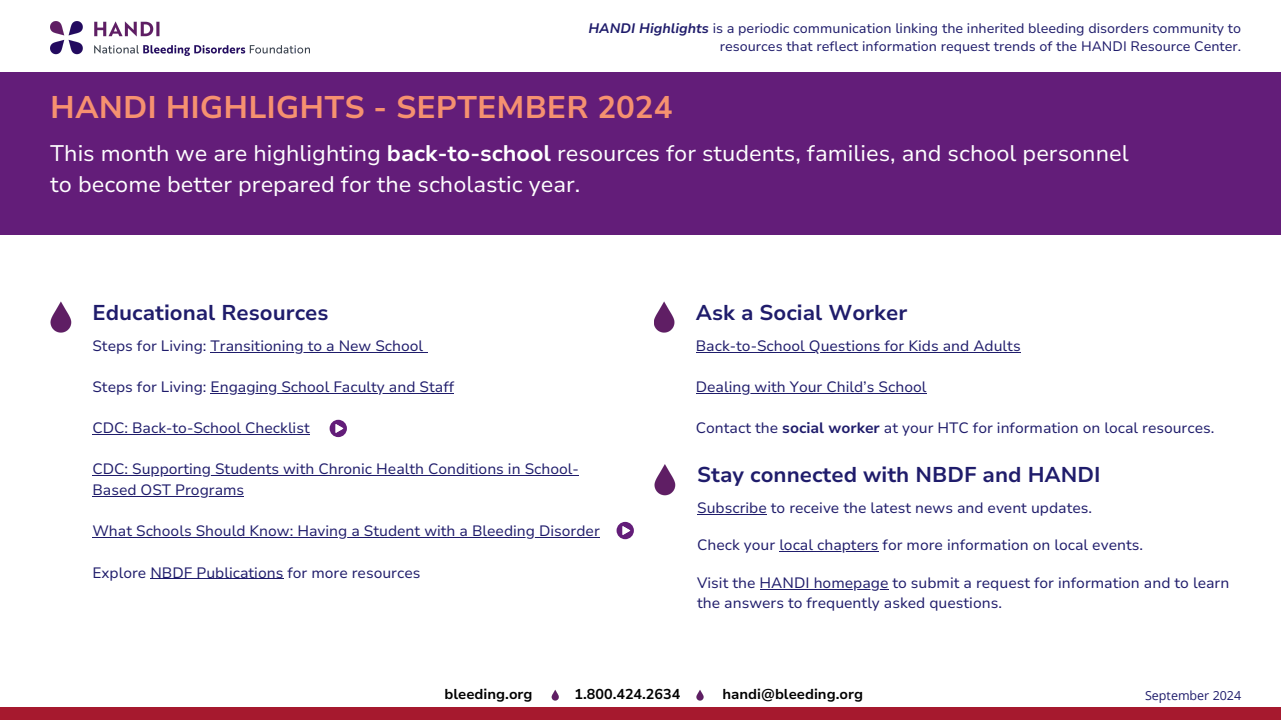
<style>
.page{position:relative;width:1281px;height:720px;background:#fff}
.page>*{position:absolute;margin:0;border:0;box-sizing:border-box;transform-origin:0 0}
.t1{font:700 31.25px "Nunito Sans 10 pt";color:#f69170}
.t2{font:22.5px/31px "Nunito Sans 10 pt";color:#fff}
.t3{font:700 21.38px "Nunito Sans 10 pt";color:#1f1c6b}
.t4{font:15px "Nunito Sans 10 pt";color:#1f1c6b}
.t5{font:700 14.25px "Nunito Sans 10 pt";color:#000}
.t6{font:13.75px/18.8px "Nunito Sans 10 pt";color:#1f1c6b;text-align:right}
.t7{font:12.5px "Open Sans";color:#1f1c6b}
.s1{font-weight:700;font-style:italic}
.s2{font-weight:700}
</style>
<div class="page">
<div style="left:0;top:708px;width:1280px;height:12px;background:#a6192e"></div>
<div style="left:0;top:72px;width:1281px;height:162px;background:#631d79"></div>
<img style="left:50px;top:21px;width:259px;height:35px">
<svg style="left:551px;top:690px;width:8px;height:10px"></svg>
<svg style="left:696px;top:690px;width:7px;height:10px"></svg>
<img style="left:654px;top:464px;width:21px;height:31px">
<hr style="left:697px;top:514px;width:70px;height:1px;background:#1f1c6b">
<hr style="left:779px;top:551px;width:99px;height:1px;background:#1f1c6b">
<hr style="left:759px;top:589px;width:129px;height:1px;background:#1f1c6b">
<img style="left:654px;top:301px;width:21px;height:32px">
<hr style="left:696px;top:352px;width:324px;height:1px;background:#1f1c6b">
<hr style="left:696px;top:393px;width:230px;height:1px;background:#1f1c6b">
<img style="left:51px;top:301px;width:20px;height:32px">
<hr style="left:211px;top:352px;width:212px;height:1px;background:#1f1c6b">
<hr style="left:211px;top:393px;width:243px;height:1px;background:#1f1c6b">
<hr style="left:92px;top:434px;width:218px;height:1px;background:#1f1c6b">
<hr style="left:92px;top:475px;width:487px;height:1px;background:#1f1c6b">
<hr style="left:92px;top:496px;width:152px;height:1px;background:#1f1c6b">
<hr style="left:92px;top:537px;width:508px;height:1px;background:#1f1c6b">
<hr style="left:150px;top:578px;width:133px;height:1px;background:#1f1c6b">
<svg style="left:330px;top:420px;width:17px;height:17px"></svg>
<svg style="left:616px;top:522px;width:18px;height:17px"></svg>
<h4 class="t6" style="left:588px;top:19px;width:654px"><span class="s1">HANDI Highlights</span> is a periodic communication linking the inherited bleeding disorders community to resources that reflect information request trends of the HANDI Resource Center.</h4>
<p class="t1" style="left:50px;top:86px;width:623px">HANDI HIGHLIGHTS - SEPTEMBER 2024</p>
<h4 class="t2" style="left:50px;top:139px;width:1080px">This month we are highlighting <span class="s2">back-to-school</span> resources for students, families, and school personnel to become better prepared for the scholastic year.</h4>
<p class="t3" style="left:92px;top:298px;width:238px">Educational Resources</p>
<h4 class="t4" style="left:92px;top:335px;width:332px">Steps for Living: Transitioning to a New School</h4>
<h4 class="t4" style="left:92px;top:377px;width:363px">Steps for Living: Engaging School Faculty and Staff</h4>
<h2 class="t4" style="left:92px;top:418px;width:219px">CDC: Back-to-School Checklist</h2>
<h4 class="t4" style="left:92px;top:459px;width:488px">CDC: Supporting Students with Chronic Health Conditions in School-</h4>
<h4 class="t4" style="left:92px;top:480px;width:153px">Based OST Programs</h4>
<h4 class="t4" style="left:92px;top:521px;width:509px">What Schools Should Know: Having a Student with a Bleeding Disorder</h4>
<h5 class="t4" style="left:92px;top:562px;width:329px">Explore NBDF Publications for more resources</h5>
<h4 class="t3" style="left:696px;top:298px;width:213px">Ask a Social Worker</h4>
<p class="t4" style="left:696px;top:335px;width:326px">Back-to-School Questions for Kids and Adults</p>
<p class="t4" style="left:696px;top:377px;width:232px">Dealing with Your Child’s School</p>
<h2 class="t4" style="left:696px;top:418px;width:520px">Contact the <span class="s2">social worker</span> at your HTC for information on local resources.</h2>
<h4 class="t3" style="left:697px;top:461px;width:405px">Stay connected with NBDF and HANDI</h4>
<h4 class="t4" style="left:697px;top:498px;width:396px">Subscribe to receive the latest news and event updates.</h4>
<h4 class="t4" style="left:697px;top:535px;width:447px">Check your local chapters for more information on local events.</h4>
<p class="t4" style="left:697px;top:573px;width:534px">Visit the HANDI homepage to submit a request for information and to learn</p>
<p class="t4" style="left:697px;top:593px;width:306px">the answers to frequently asked questions.</p>
<h4 class="t5" style="left:444px;top:685px;width:90px">bleeding.org</h4>
<h1 class="t5" style="left:574px;top:685px;width:107px">1.800.424.2634</h1>
<h3 class="t5" style="left:722px;top:685px;width:142px">handi@bleeding.org</h3>
<h2 class="t7" style="left:1145px;top:686px;width:98px">September 2024</h2>
</div>
